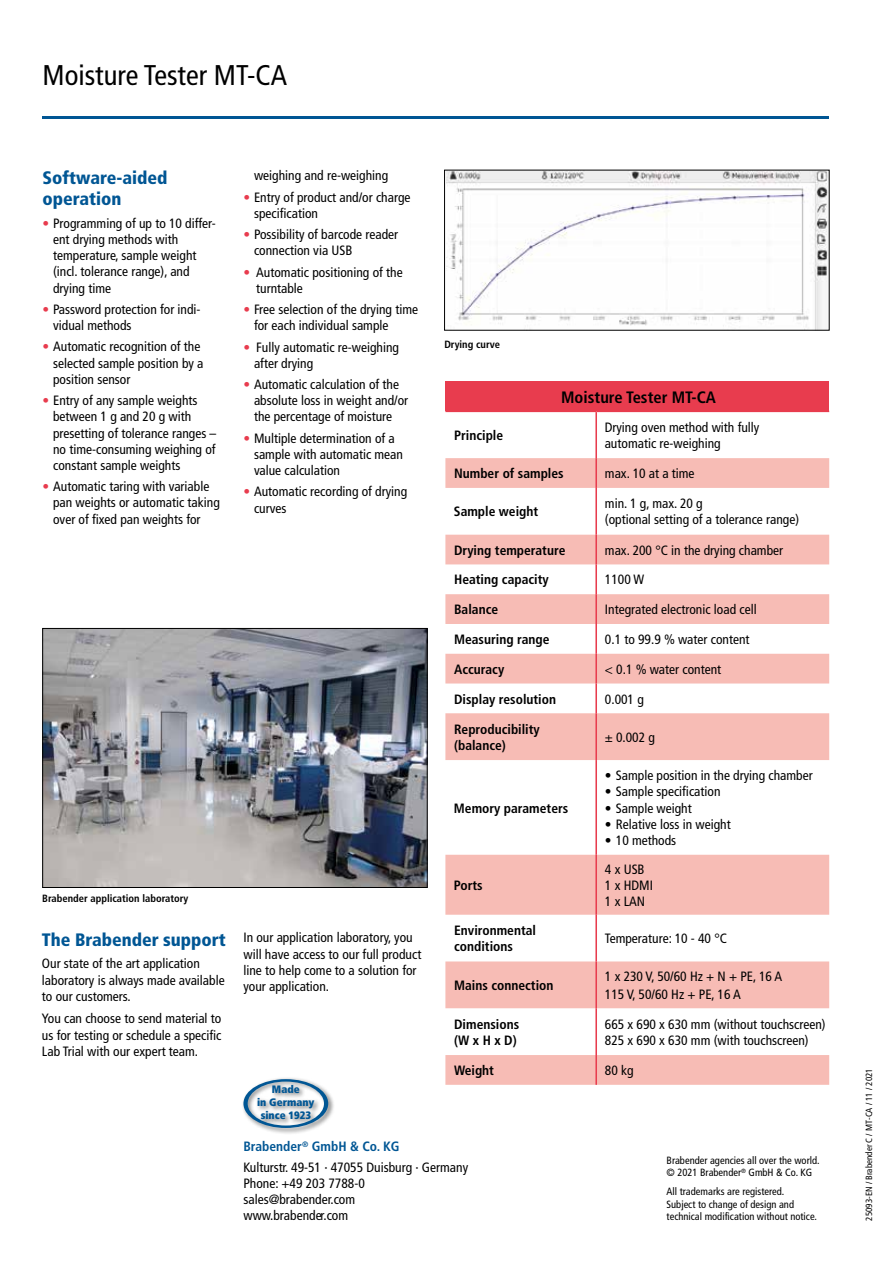
<style>
.page{position:relative;width:893px;height:1263px;background:#fff}
.page>*{position:absolute;margin:0;border:0;box-sizing:border-box;transform-origin:0 0}
.t1{font:condensed 28.5px "Frutiger LT Std";color:#000}
.t2{font:900 condensed 18px/21.6px "Frutiger LT Std";color:#005694}
.t3{font:700 condensed 16.5px "Frutiger LT Std";color:#000}
.t4{font:condensed 13.5px/16.2px "Frutiger LT Std";color:#000}
.t5{font:700 condensed 13.5px/16.2px "Frutiger LT Std";color:#000}
.t6{font:900 condensed 10.8px/12.9px "Frutiger LT Std";color:#005694;text-align:center}
.t7{font:condensed 10.5px/12.6px "Frutiger LT Std";color:#000}
.t8{font:700 condensed 10.5px "Frutiger LT Std";color:#000}
.t9{font:condensed 9px "Frutiger LT Std";color:#000}
.s1{color:#e83c4e}
.s2{font-weight:700;color:#005694}
</style>
<div class="page">
<hr style="left:43px;top:117px;width:786px;height:2px;background:#005694">
<div style="left:241px;top:1076px;width:94px;height:59px;background:#000;opacity:.5"></div>
<svg style="left:243px;top:1079px;width:85px;height:49px"></svg>
<div style="left:445px;top:382px;width:384px;height:29px;background:#e83c4e"></div>
<svg style="left:445px;top:458px;width:384px;height:77px"></svg>
<svg style="left:445px;top:535px;width:384px;height:550px"></svg>
<hr style="left:595px;top:594px;width:2px;height:30px;background:#e83c4e">
<hr style="left:595px;top:488px;width:2px;height:47px;background:#e83c4e">
<hr style="left:595px;top:458px;width:2px;height:30px;background:#e83c4e">
<hr style="left:595px;top:624px;width:2px;height:30px;background:#e83c4e">
<hr style="left:595px;top:654px;width:2px;height:29px;background:#e83c4e">
<hr style="left:595px;top:683px;width:2px;height:30px;background:#e83c4e">
<hr style="left:595px;top:713px;width:2px;height:47px;background:#e83c4e">
<hr style="left:595px;top:760px;width:2px;height:95px;background:#e83c4e">
<hr style="left:595px;top:855px;width:2px;height:60px;background:#e83c4e">
<hr style="left:445px;top:411px;width:151px;height:1px;background:#e83c4e">
<hr style="left:595px;top:412px;width:2px;height:46px;background:#e83c4e">
<hr style="left:596px;top:411px;width:233px;height:1px;background:#e83c4e">
<hr style="left:595px;top:535px;width:2px;height:29px;background:#e83c4e">
<hr style="left:595px;top:564px;width:2px;height:30px;background:#e83c4e">
<hr style="left:595px;top:915px;width:2px;height:46px;background:#e83c4e">
<hr style="left:595px;top:961px;width:2px;height:47px;background:#e83c4e">
<hr style="left:595px;top:1008px;width:2px;height:47px;background:#e83c4e">
<hr style="left:595px;top:1055px;width:2px;height:30px;background:#e83c4e">
<img style="left:45px;top:630px;width:380px;height:256px">
<div style="left:43px;top:628px;width:384px;height:260px;border:1px solid #000"></div>
<img style="left:446px;top:172px;width:381px;height:156px">
<h1 class="t1" style="left:43px;top:59px;width:246px">Moisture Tester MT-CA</h1>
<h2 class="t2" style="left:43px;top:166px;width:126px">Software-aided operation</h2>
<p class="t4" style="left:53px;top:215px;width:164px;text-indent:-11px"><span class="s1">•</span> Programming of up to 10 differ&shy;ent drying methods with temperature, sample weight (incl. tolerance range), and drying time</p>
<p class="t4" style="left:53px;top:301px;width:149px;text-indent:-11px"><span class="s1">•</span> Password protection for indi&shy;vidual methods</p>
<p class="t4" style="left:53px;top:339px;width:152px;text-indent:-11px"><span class="s1">•</span> Automatic recognition of the selected sample position by a position sensor</p>
<p class="t4" style="left:53px;top:392px;width:165px;text-indent:-11px"><span class="s1">•</span> Entry of any sample weights between 1 g and 20 g with presetting of tolerance ranges – no time-consuming weighing of constant sample weights</p>
<p class="t4" style="left:53px;top:478px;width:168px;text-indent:-11px"><span class="s1">•</span> Automatic taring with variable pan weights or automatic taking over of fixed pan weights for</p>
<p class="t4" style="left:254px;top:168px;width:136px">weighing and re-weighing</p>
<p class="t4" style="left:254px;top:189px;width:158px;text-indent:-11px"><span class="s1">•</span> Entry of product and/or charge specification</p>
<p class="t4" style="left:254px;top:226px;width:146px;text-indent:-11px"><span class="s1">•</span> Possibility of barcode reader connection via USB</p>
<p class="t4" style="left:256px;top:264px;width:148px;text-indent:-13px"><span class="s1">•</span> Automatic positioning of the turntable</p>
<p class="t4" style="left:254px;top:301px;width:166px;text-indent:-11px"><span class="s1">•</span> Free selection of the drying time for each individual sample</p>
<p class="t4" style="left:254px;top:339px;width:147px;text-indent:-11px"><span class="s1">•</span> Fully automatic re-weighing after drying</p>
<p class="t4" style="left:254px;top:376px;width:156px;text-indent:-11px"><span class="s1">•</span> Automatic calculation of the absolute loss in weight and/or the percentage of moisture</p>
<p class="t4" style="left:254px;top:430px;width:150px;text-indent:-11px"><span class="s1">•</span> Multiple determination of a sample with automatic mean value calculation</p>
<p class="t4" style="left:254px;top:484px;width:155px;text-indent:-11px"><span class="s1">•</span> Automatic recording of drying curves</p>
<p class="t8" style="left:42px;top:892px;width:148px">Brabender application laboratory</p>
<h2 class="t2" style="left:42px;top:929px;width:185px">The Brabender support</h2>
<p class="t4" style="left:42px;top:956px;width:184px">Our state of the art application laboratory is always made available to our customers.</p>
<p class="t4" style="left:42px;top:1011px;width:181px;text-align:justify">You can choose to send material to us for testing or schedule a specific Lab Trial with our expert team.</p>
<p class="t4" style="left:243px;top:930px;width:179px">In our application laboratory, you will have access to our full product line to help come to a solution for your application.</p>
<p class="t6" style="left:257px;top:1083px;width:59px">Made<br>in Germany since 1923</p>
<p class="t8" style="left:444px;top:338px;width:57px">Drying curve</p>
<p class="t3" style="left:561px;top:387px;width:156px">Moisture Tester MT-CA</p>
<p class="t5" style="left:454px;top:427px;width:51px">Principle</p>
<p class="t4" style="left:605px;top:419px;width:156px">Drying oven method with fully automatic re-weighing</p>
<p class="t5" style="left:454px;top:465px;width:111px">Number of samples</p>
<p class="t4" style="left:605px;top:465px;width:91px">max. 10 at a time</p>
<p class="t5" style="left:454px;top:504px;width:86px">Sample weight</p>
<p class="t4" style="left:605px;top:496px;width:196px">min. 1 g, max. 20 g<br>(optional setting of a tolerance range)</p>
<p class="t5" style="left:454px;top:542px;width:113px">Drying temperature</p>
<p class="t4" style="left:605px;top:542px;width:180px">max. 200 °C in the drying chamber</p>
<p class="t5" style="left:454px;top:572px;width:96px">Heating capacity</p>
<p class="t4" style="left:605px;top:572px;width:41px">1100 W</p>
<p class="t5" style="left:454px;top:601px;width:46px">Balance</p>
<p class="t4" style="left:605px;top:601px;width:153px">Integrated electronic load cell</p>
<p class="t5" style="left:454px;top:631px;width:97px">Measuring range</p>
<p class="t4" style="left:605px;top:631px;width:146px">0.1 to 99.9 % water content</p>
<p class="t5" style="left:454px;top:661px;width:52px">Accuracy</p>
<p class="t4" style="left:605px;top:661px;width:118px">&lt; 0.1 % water content</p>
<p class="t5" style="left:454px;top:691px;width:103px">Display resolution</p>
<p class="t4" style="left:605px;top:691px;width:40px">0.001 g</p>
<p class="t5" style="left:454px;top:721px;width:87px">Reproducibility (balance)</p>
<p class="t4" style="left:605px;top:729px;width:52px">± 0.002 g</p>
<p class="t5" style="left:454px;top:800px;width:116px">Memory parameters</p>
<p class="t5" style="left:454px;top:877px;width:30px">Ports</p>
<p class="t4" style="left:605px;top:767px;width:209px">• Sample position in the drying chamber</p>
<p class="t4" style="left:605px;top:784px;width:117px">• Sample specification</p>
<p class="t4" style="left:605px;top:800px;width:88px">• Sample weight</p>
<p class="t4" style="left:605px;top:816px;width:127px">• Relative loss in weight</p>
<p class="t4" style="left:605px;top:832px;width:73px">• 10 methods</p>
<p class="t4" style="left:605px;top:861px;width:49px">4 x USB<br>1 x HDMI<br>1 x LAN</p>
<p class="t5" style="left:454px;top:922px;width:83px">Environmental conditions</p>
<p class="t4" style="left:605px;top:930px;width:124px">Temperature: 10 - 40 °C</p>
<p class="t5" style="left:454px;top:977px;width:101px">Mains connection</p>
<p class="t4" style="left:605px;top:967px;width:179px;line-height:18.3px">1 x 230 V, 50/60 Hz + N + PE, 16 A<br>115 V, 50/60 Hz + PE, 16 A</p>
<p class="t5" style="left:454px;top:1016px;width:67px">Dimensions (W x H x D)</p>
<p class="t4" style="left:605px;top:1016px;width:222px">665 x 690 x 630 mm (without touchscreen)<br>825 x 690 x 630 mm (with touchscreen)</p>
<p class="t5" style="left:454px;top:1062px;width:41px">Weight</p>
<p class="t4" style="left:605px;top:1062px;width:30px">80 kg</p>
<p class="t4" style="left:243px;top:1136px;width:226px;line-height:20.4px"><span class="s2">Brabender</span><sup>®</sup> <span class="s2">GmbH &amp; Co. KG<br></span>Kulturstr. 49-51 · 47055 Duisburg · Germany</p>
<p class="t4" style="left:243px;top:1175px;width:123px">Phone: +49 203 7788-0 sales@brabender.com www.brabender.com</p>
<p class="t7" style="left:666px;top:1154px;width:155px">Brabender agencies all over the world. © 2021 Brabender<sup>®</sup> GmbH &amp; Co. KG</p>
<p class="t7" style="left:666px;top:1185px;width:152px">All trademarks are registered.<br>Subject to change of design and technical modification without notice.</p>
<p class="t9" style="left:864px;top:1220px;width:154px;rotate:-90deg">25093-EN / Brabender C / MT-CA / 11 / 2021</p>
</div>
